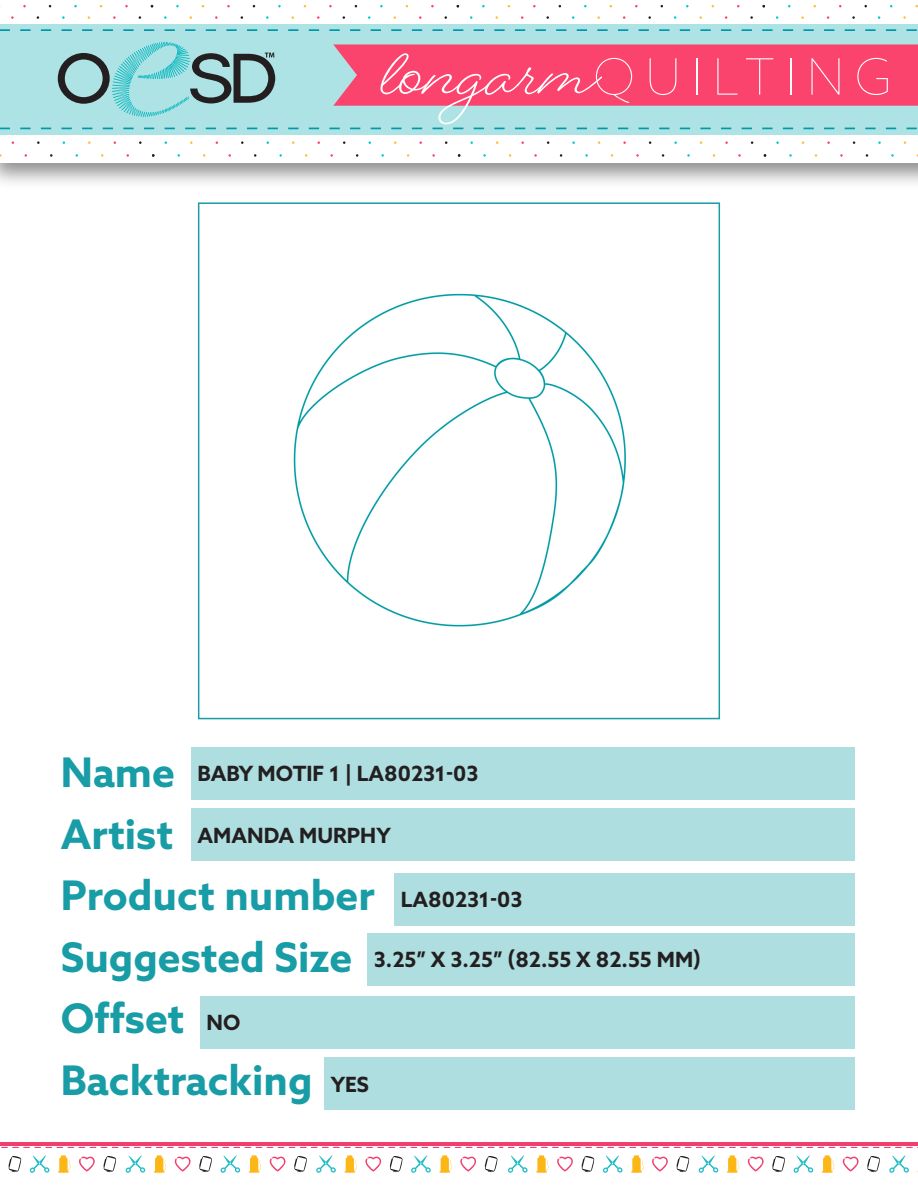
<style>
.page{position:relative;width:918px;height:1188px;background:#fff}
.page>*{position:absolute;margin:0;border:0;box-sizing:border-box;transform-origin:0 0}
.t1{font:100 50.25px "Azo Sans";letter-spacing:.2em;color:#fff}
.t2{font:700 40.8px/61.5px "Azo Sans";color:#189ca6}
.t3{font:700 21px "Azo Sans";color:#231f20}
</style>
<div class="page">
<img style="left:293px;top:293px;width:333px;height:334px">
<div style="left:198px;top:202px;width:522px;height:517px;border:2px solid #189ca6"></div>
<div style="left:0;top:24px;width:918px;height:110px;background:#aee3e5"></div>
<svg style="left:0;top:29px;width:917px;height:2px"></svg>
<svg style="left:0;top:128px;width:330px;height:2px"></svg>
<svg style="left:57px;top:42px;width:219px;height:75px"></svg>
<svg style="left:330px;top:44px;width:588px;height:86px"></svg>
<svg style="left:8px;top:1156px;width:13px;height:16px"></svg>
<svg style="left:58px;top:1155px;width:13px;height:18px"></svg>
<svg style="left:79px;top:1157px;width:16px;height:15px"></svg>
<svg style="left:30px;top:1155px;width:19px;height:18px"></svg>
<svg style="left:103px;top:1156px;width:13px;height:16px"></svg>
<svg style="left:154px;top:1155px;width:12px;height:18px"></svg>
<svg style="left:175px;top:1157px;width:16px;height:15px"></svg>
<svg style="left:126px;top:1155px;width:19px;height:18px"></svg>
<svg style="left:199px;top:1156px;width:13px;height:16px"></svg>
<svg style="left:248px;top:1155px;width:13px;height:18px"></svg>
<svg style="left:270px;top:1157px;width:16px;height:15px"></svg>
<svg style="left:221px;top:1155px;width:19px;height:18px"></svg>
<svg style="left:294px;top:1156px;width:13px;height:16px"></svg>
<svg style="left:344px;top:1155px;width:13px;height:18px"></svg>
<svg style="left:365px;top:1157px;width:16px;height:15px"></svg>
<svg style="left:316px;top:1155px;width:20px;height:18px"></svg>
<svg style="left:390px;top:1156px;width:13px;height:16px"></svg>
<svg style="left:439px;top:1155px;width:13px;height:18px"></svg>
<svg style="left:460px;top:1157px;width:16px;height:15px"></svg>
<svg style="left:411px;top:1155px;width:20px;height:18px"></svg>
<svg style="left:485px;top:1156px;width:13px;height:16px"></svg>
<hr style="left:0;top:1142px;width:502px;height:3px;background:#ef406d">
<svg style="left:1px;top:1147px;width:494px;height:1px"></svg>
<svg style="left:536px;top:1155px;width:13px;height:18px"></svg>
<svg style="left:557px;top:1157px;width:16px;height:15px"></svg>
<svg style="left:508px;top:1155px;width:20px;height:18px"></svg>
<svg style="left:581px;top:1156px;width:13px;height:16px"></svg>
<svg style="left:631px;top:1155px;width:13px;height:18px"></svg>
<svg style="left:652px;top:1157px;width:16px;height:15px"></svg>
<svg style="left:603px;top:1155px;width:20px;height:18px"></svg>
<svg style="left:676px;top:1156px;width:13px;height:16px"></svg>
<svg style="left:727px;top:1155px;width:12px;height:18px"></svg>
<svg style="left:748px;top:1157px;width:16px;height:15px"></svg>
<svg style="left:699px;top:1155px;width:19px;height:18px"></svg>
<svg style="left:772px;top:1156px;width:13px;height:16px"></svg>
<svg style="left:822px;top:1155px;width:12px;height:18px"></svg>
<svg style="left:843px;top:1157px;width:16px;height:15px"></svg>
<svg style="left:794px;top:1155px;width:19px;height:18px"></svg>
<svg style="left:867px;top:1156px;width:13px;height:16px"></svg>
<svg style="left:889px;top:1155px;width:20px;height:18px"></svg>
<hr style="left:500px;top:1142px;width:418px;height:3px;background:#ef406d">
<svg style="left:499px;top:1147px;width:419px;height:1px"></svg>
<div style="left:191px;top:747px;width:664px;height:53px;background:#aedee0"></div>
<div style="left:191px;top:808px;width:664px;height:53px;background:#aedee0"></div>
<div style="left:394px;top:873px;width:461px;height:52px;background:#aedee0"></div>
<div style="left:367px;top:933px;width:488px;height:52px;background:#aedee0"></div>
<div style="left:200px;top:996px;width:655px;height:52px;background:#aedee0"></div>
<div style="left:324px;top:1057px;width:531px;height:53px;background:#aedee0"></div>
<h1 class="t1" style="left:593px;top:45px;width:300px">QUILTING</h1>
<h2 class="t2" style="left:61px;top:741px;width:315px">Name<br>Artist<br>Product number<br>Suggested Size<br>Offset<br>Backtracking</h2>
<p class="t3" style="left:198px;top:760px;width:282px">BABY MOTIF 1 | LA80231-03</p>
<p class="t3" style="left:198px;top:822px;width:195px">AMANDA MURPHY</p>
<p class="t3" style="left:401px;top:886px;width:123px">LA80231-03</p>
<p class="t3" style="left:374px;top:946px;width:329px">3.25” X 3.25” (82.55 X 82.55 MM)</p>
<p class="t3" style="left:207px;top:1009px;width:35px">NO</p>
<p class="t3" style="left:331px;top:1070px;width:40px">YES</p>
</div>
